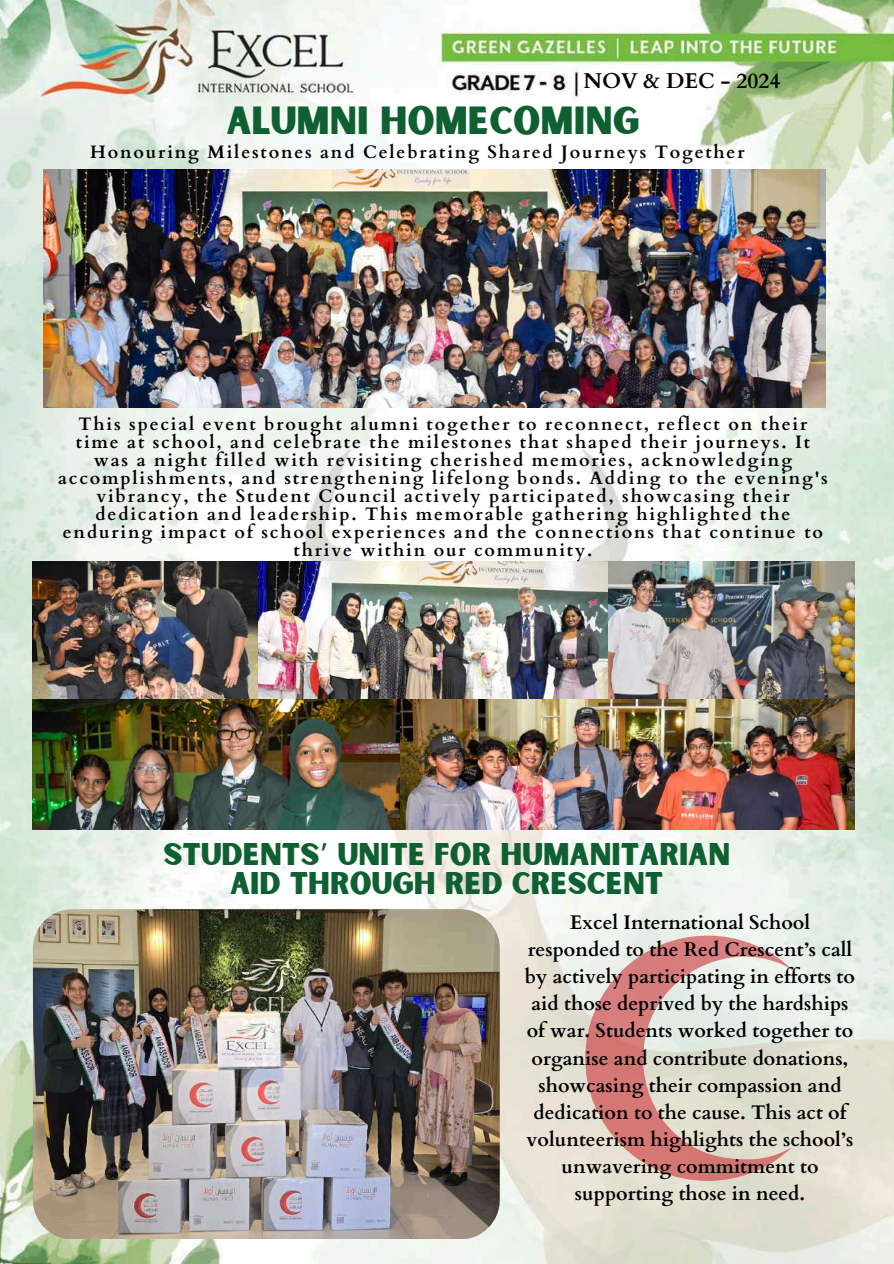
<style>
.page{position:relative;width:894px;height:1264px;background:#fff}
.page>*{position:absolute;margin:0;border:0;box-sizing:border-box;transform-origin:0 0}
.t1{font:37.5px "Sunborn Sans One";color:#0f6030}
.t2{font:30px/29.2px "Sunborn Sans One";color:#0f6030;text-align:center}
.t3{font:700 21.45px "Cardo";color:#000}
.t4{font:700 19.65px/27.2px "Cardo";color:#000;text-align:center}
.t5{font:700 18px/18px "Cardo";letter-spacing:.1em;color:#000;text-align:center}
.s1{font-family:"Noto Sans Gurmukhi"}
</style>
<div class="page">
<img style="left:0;top:0;width:893px;height:1263px">
<img style="left:44px;top:170px;width:780px;height:237px">
<img style="left:33px;top:561px;width:821px;height:268px">
<img style="left:33px;top:909px;width:466px;height:329px;border-radius:39px">
<svg style="left:585px;top:935px;width:209px;height:245px"></svg>
<p class="t3" style="left:583px;top:67px;width:198px">NOV &amp; DEC - 2024</p>
<h1 class="t1" style="left:226px;top:97px;width:414px">ALUMNI HOMECOMING</h1>
<p class="t5" style="left:90px;top:143px;width:655px">Honouring Milestones and Celebrating Shared Journeys Together</p>
<p class="t5" style="left:58px;top:415px;width:771px">This special event brought alumni together to reconnect, reflect on their time at school, and celebrate the milestones that shaped their journeys. It was a night filled with revisiting cherished memories, acknowledging accomplishments, and strengthening lifelong bonds. Adding to the evening's vibrancy, the Student Council actively participated, showcasing their dedication and leadership. This memorable gathering highlighted the enduring impact of school experiences and the connections that continue to thrive within our community.</p>
<h2 class="t2" style="left:163px;top:840px;width:568px">STUDENTS<span class="s1">’</span> UNITE FOR HUMANITARIAN<br>AID THROUGH RED CRESCENT</h2>
<p class="t4" style="left:524px;top:909px;width:331px">Excel International School responded to the Red Crescent’s call by actively participating in efforts to aid those deprived by the hardships of war. Students worked together to organise and contribute donations, showcasing their compassion and dedication to the cause. This act of volunteerism highlights the school’s unwavering commitment to supporting those in need.</p>
</div>
